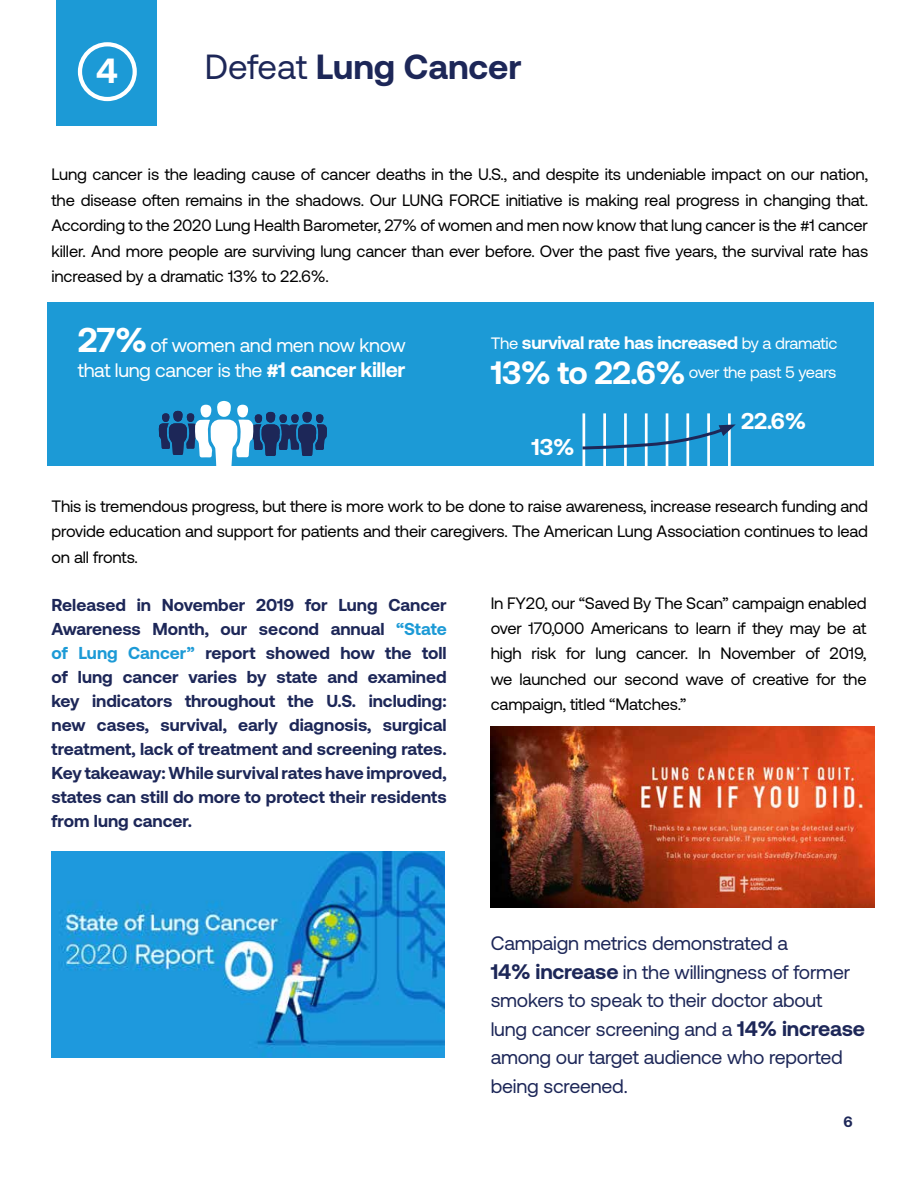
<style>
.page{position:relative;width:918px;height:1188px;background:#fff}
.page>*{position:absolute;margin:0;border:0;box-sizing:border-box;transform-origin:0 0}
.t1{font:700 34.95px "Aeonik";color:#1d2758}
.t2{font:700 34.95px "Aeonik";color:#fff}
.t3{font:700 22.95px "Aeonik";color:#fff}
.t4{font:19.5px/28.5px "Aeonik";letter-spacing:-.01em;color:#1d2758}
.t5{font:19.5px/25.5px "Aeonik";letter-spacing:-.02em;color:#fff}
.t6{font:700 18px "Aeonik";letter-spacing:-.02em;color:#fff}
.t7{font:700 17.25px/24px "Aeonik";color:#1d2758;text-align:justify}
.t8{font:16.5px/25.5px "Aeonik";letter-spacing:-.01em;color:#000;text-align:justify}
.t9{font:16.5px "Aeonik";letter-spacing:-.02em;color:#fff}
.t10{font:700 15px "Aeonik";color:#1d2758}
.s1{font-weight:400}
.s2{font-weight:700;font-size:34.5px}
.s3{font-weight:700;font-size:21px}
.s4{font-weight:400;font-size:16.5px}
.s5{font-weight:700;font-size:32.25px}
.s6{color:#1c9ad6}
</style>
<div class="page">
<div style="left:57px;top:0;width:100px;height:126px;background:#1c9ad6"></div>
<div style="left:78px;top:42px;width:59px;height:59px;border:4px solid #fff;border-radius:50%"></div>
<div style="left:48px;top:302px;width:826px;height:164px;background:#1c9ad6"></div>
<img style="left:491px;top:726px;width:384px;height:181px">
<svg style="left:159px;top:401px;width:168px;height:65px"></svg>
<div style="left:316px;top:414px;width:7px;height:9px;background:#1d2758;border-radius:4px"></div>
<div style="left:291px;top:414px;width:8px;height:9px;background:#1d2758;border-radius:50%"></div>
<hr style="left:583px;top:413px;width:2px;height:54px;background:#fff">
<hr style="left:603px;top:413px;width:3px;height:54px;background:#fff">
<hr style="left:624px;top:413px;width:3px;height:54px;background:#fff">
<hr style="left:645px;top:413px;width:3px;height:54px;background:#fff">
<hr style="left:666px;top:413px;width:2px;height:54px;background:#fff">
<hr style="left:686px;top:413px;width:3px;height:54px;background:#fff">
<hr style="left:707px;top:413px;width:3px;height:54px;background:#fff">
<hr style="left:728px;top:413px;width:3px;height:54px;background:#fff">
<svg style="left:582px;top:424px;width:154px;height:27px"></svg>
<img style="left:52px;top:851px;width:392px;height:206px">
<h1 class="t2" style="left:96px;top:51px;width:23px">4</h1>
<h1 class="t1" style="left:205px;top:46px;width:318px"><span class="s1">Defeat</span> Lung Cancer</h1>
<p class="t8" style="left:52px;top:162px;width:818px">Lung cancer is the leading cause of cancer deaths in the U.S., and despite its undeniable impact on our nation, the disease often remains in the shadows. Our LUNG FORCE initiative is making real progress in changing that.<br>According to the 2020 Lung Health Barometer, 27% of women and men now know that lung cancer is the #1 cancer killer. And more people are surviving lung cancer than ever before. Over the past five years, the survival rate has increased by a dramatic 13% to 22.6%.</p>
<p class="t5" style="left:78px;top:332px;width:329px"><span class="s2">27%</span> of women and men now know that lung cancer is the <span class="s3">#1 cancer killer</span></p>
<p class="t6" style="left:491px;top:333px;width:348px"><span class="s4">The</span> survival rate has increased <span class="s4">by a dramatic</span></p>
<p class="t9" style="left:491px;top:363px;width:347px"><span class="s5">13% to 22.6%</span> over the past 5 years</p>
<h2 class="t3" style="left:532px;top:434px;width:44px">13%</h2>
<h2 class="t3" style="left:741px;top:408px;width:66px">22.6%</h2>
<p class="t8" style="left:52px;top:493px;width:818px">This is tremendous progress, but there is more work to be done to raise awareness, increase research funding and provide education and support for patients and their caregivers. The American Lung Association continues to lead on all fronts.</p>
<p class="t7" style="left:52px;top:592px;width:397px">Released in November 2019 for Lung Cancer Awareness Month, our second annual <span class="s6">“State of Lung Cancer”</span> report showed how the toll of lung cancer varies by state and examined key indicators throughout the U.S. including: new cases, survival, early diagnosis, surgical treatment, lack of treatment and screening rates.<br>Key takeaway: While survival rates have improved, states can still do more to protect their residents from lung cancer.</p>
<p class="t8" style="left:491px;top:590px;width:377px">In FY20, our “Saved By The Scan” campaign enabled over 170,000 Americans to learn if they may be at high risk for lung cancer. In November of 2019, we launched our second wave of creative for the campaign, titled “Matches.”</p>
<p class="t4" style="left:491px;top:929px;width:376px">Campaign metrics demonstrated a<br><span class="s3">14% increase</span> in the willingness of former smokers to speak to their doctor about<br>lung cancer screening and a <span class="s3">14% increase </span>among our target audience who reported being screened.</p>
<p class="t10" style="left:843px;top:1113px;width:11px">6</p>
</div>
